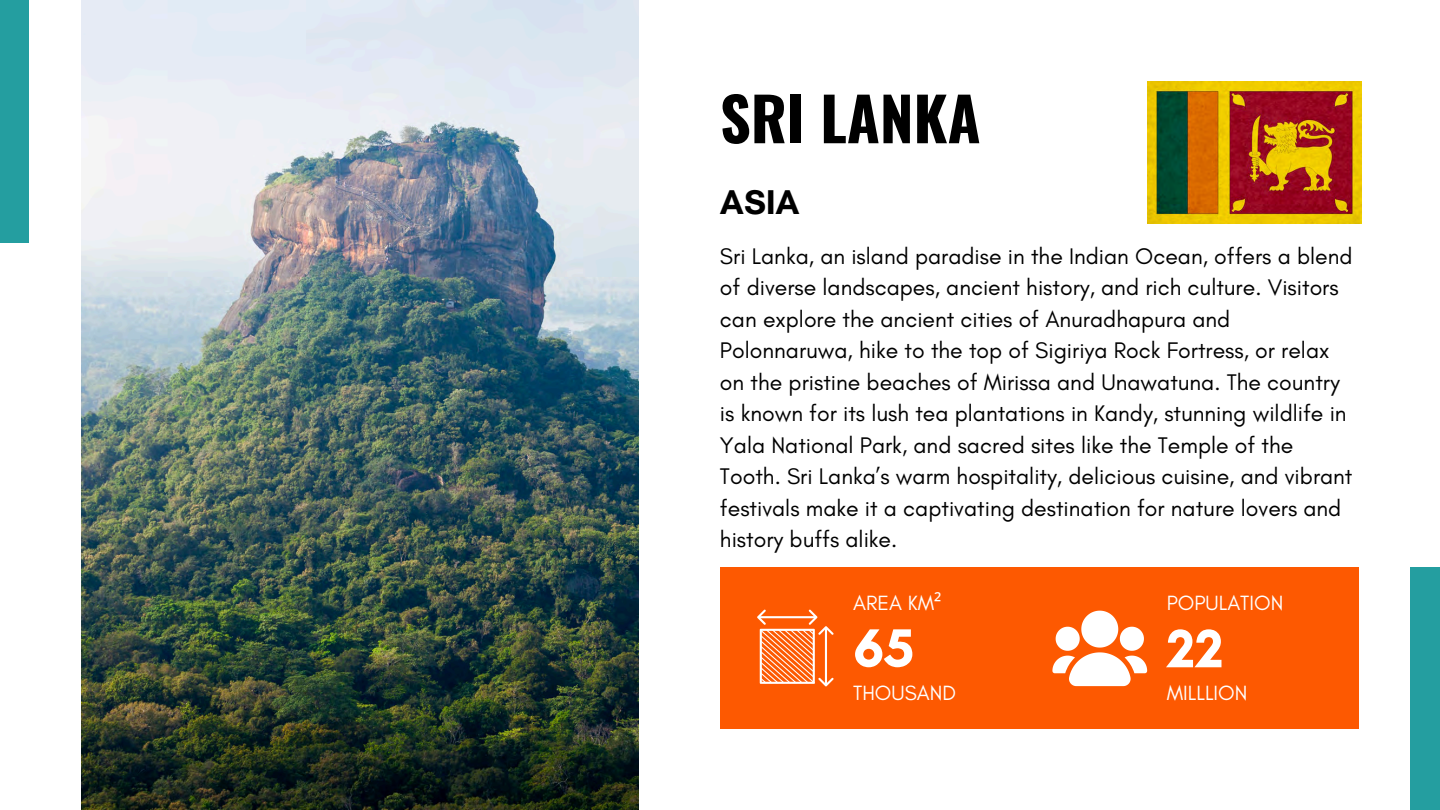
<style>
.page{position:relative;width:1440px;height:810px;background:#fff}
.page>*{position:absolute;margin:0;border:0;box-sizing:border-box;transform-origin:0 0}
.t1{font:700 60px "Oswald";color:#000}
.t2{font:700 55px "Glacial Indifference";color:#fff}
.t3{font:700 35px "Glacial Indifference";color:#000}
.t4{font:23px/31.5px "Glacial Indifference";color:#000}
.t5{font:21px "Glacial Indifference";color:#fff}
.s1{font-family:"Noto Sans"}
</style>
<div class="page">
<div style="left:0;top:0;width:29px;height:243px;background:#249ea0"></div>
<div style="left:1411px;top:567px;width:29px;height:243px;background:#249ea0"></div>
<div style="left:720px;top:567px;width:639px;height:162px;background:#fd5901"></div>
<svg style="left:757px;top:610px;width:77px;height:76px"></svg>
<svg style="left:1053px;top:611px;width:94px;height:75px"></svg>
<img style="left:81px;top:0;width:558px;height:810px">
<img style="left:1148px;top:81px;width:214px;height:143px">
<p class="t1" style="left:720px;top:72px;width:262px">SRI LANKA</p>
<h1 class="t3" style="left:720px;top:181px;width:81px">ASIA</h1>
<p class="t4" style="left:720px;top:240px;width:634px">Sri Lanka, an island paradise in the Indian Ocean, offers a blend of diverse landscapes, ancient history, and rich culture. Visitors can explore the ancient cities of Anuradhapura and Polonnaruwa, hike to the top of Sigiriya Rock Fortress, or relax on the pristine beaches of Mirissa and Unawatuna. The country is known for its lush tea plantations in Kandy, stunning wildlife in Yala National Park, and sacred sites like the Temple of the Tooth. Sri Lanka’s warm hospitality, delicious cuisine, and vibrant festivals make it a captivating destination for nature lovers and history buffs alike.</p>
<p class="t5" style="left:853px;top:590px;width:90px">AREA KM<span class="s1">²</span></p>
<p class="t5" style="left:1167px;top:590px;width:118px">POPULATION</p>
<h3 class="t2" style="left:853px;top:615px;width:63px">65</h3>
<h3 class="t5" style="left:853px;top:680px;width:104px">THOUSAND</h3>
<p class="t5" style="left:1167px;top:680px;width:82px">MILLLION</p>
<h2 class="t2" style="left:1167px;top:615px;width:58px">22</h2>
</div>
